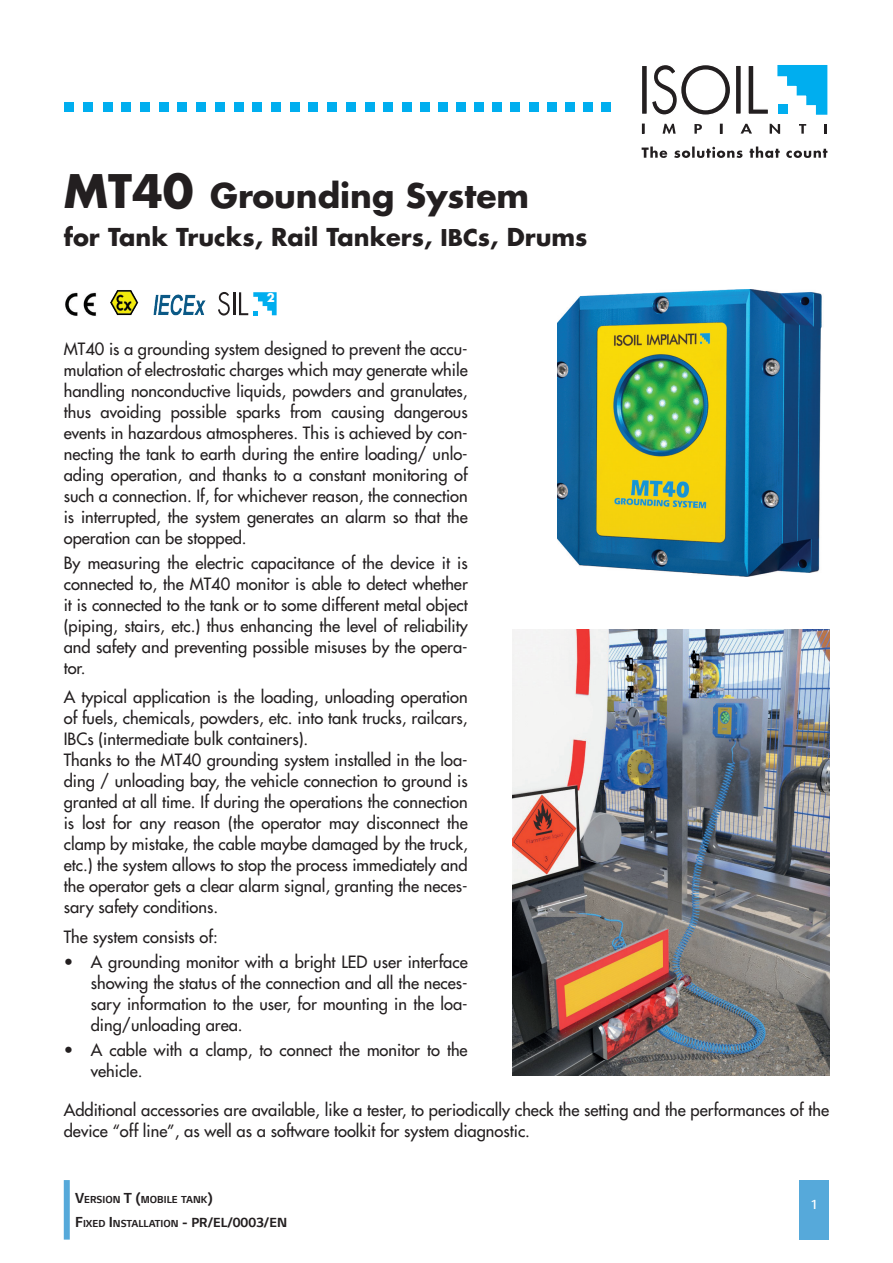
<style>
.page{position:relative;width:893px;height:1263px;background:#fff}
.page>*{position:absolute;margin:0;border:0;box-sizing:border-box;transform-origin:0 0}
.t1{font:700 33px "Futura";color:#231f20}
.t2{font:700 24px "Futura";color:#231f20}
.t3{font:16.5px/21px "Futura";color:#231f20;text-align:justify}
.t4{font:300 15px "LG Smart";color:#fff}
.t5{font:700 11.7px "Futura";color:#fff}
.t6{font:700 11.55px/24px "LG Smart";color:#231f20}
.s1{font-size:45px}
.s2{font-style:inherit}
.s3{font-size:22.5px}
.s4{font-size:16.5px}
.s5{font-size:15px}
</style>
<div class="page">
<svg style="left:642px;top:147px;width:185px;height:11px"></svg>
<svg style="left:748px;top:66px;width:20px;height:48px"></svg>
<div style="left:735px;top:65px;width:6px;height:49px;background:#231f20"></div>
<div style="left:735px;top:65px;width:7px;height:50px;border:1px solid #fff"></div>
<svg style="left:652px;top:65px;width:78px;height:50px"></svg>
<svg style="left:777px;top:65px;width:51px;height:50px"></svg>
<div style="left:641px;top:65px;width:6px;height:49px;background:#231f20"></div>
<div style="left:641px;top:65px;width:7px;height:50px;border:1px solid #fff"></div>
<svg style="left:642px;top:124px;width:2px;height:10px"></svg>
<svg style="left:720px;top:124px;width:2px;height:10px"></svg>
<svg style="left:663px;top:124px;width:13px;height:10px"></svg>
<svg style="left:694px;top:124px;width:8px;height:10px"></svg>
<svg style="left:740px;top:124px;width:12px;height:10px"></svg>
<svg style="left:770px;top:124px;width:10px;height:10px"></svg>
<svg style="left:799px;top:124px;width:7px;height:10px"></svg>
<svg style="left:824px;top:124px;width:2px;height:10px"></svg>
<svg style="left:83px;top:102px;width:10px;height:10px"></svg>
<svg style="left:64px;top:102px;width:10px;height:10px"></svg>
<svg style="left:103px;top:102px;width:10px;height:10px"></svg>
<svg style="left:122px;top:102px;width:9px;height:10px"></svg>
<svg style="left:140px;top:102px;width:10px;height:10px"></svg>
<svg style="left:159px;top:102px;width:10px;height:10px"></svg>
<svg style="left:178px;top:102px;width:9px;height:10px"></svg>
<svg style="left:196px;top:102px;width:10px;height:10px"></svg>
<svg style="left:215px;top:102px;width:10px;height:10px"></svg>
<svg style="left:234px;top:102px;width:10px;height:10px"></svg>
<svg style="left:253px;top:102px;width:9px;height:10px"></svg>
<svg style="left:271px;top:102px;width:10px;height:10px"></svg>
<svg style="left:290px;top:102px;width:10px;height:10px"></svg>
<svg style="left:309px;top:102px;width:9px;height:10px"></svg>
<svg style="left:327px;top:102px;width:10px;height:10px"></svg>
<svg style="left:346px;top:102px;width:10px;height:10px"></svg>
<svg style="left:365px;top:102px;width:10px;height:10px"></svg>
<svg style="left:384px;top:102px;width:9px;height:10px"></svg>
<svg style="left:402px;top:102px;width:10px;height:10px"></svg>
<svg style="left:420px;top:102px;width:10px;height:10px"></svg>
<svg style="left:438px;top:102px;width:10px;height:10px"></svg>
<svg style="left:456px;top:102px;width:10px;height:10px"></svg>
<svg style="left:475px;top:102px;width:9px;height:10px"></svg>
<svg style="left:493px;top:102px;width:9px;height:10px"></svg>
<svg style="left:511px;top:102px;width:9px;height:10px"></svg>
<svg style="left:529px;top:102px;width:10px;height:10px"></svg>
<svg style="left:547px;top:102px;width:10px;height:10px"></svg>
<svg style="left:565px;top:102px;width:10px;height:10px"></svg>
<svg style="left:583px;top:102px;width:10px;height:10px"></svg>
<svg style="left:601px;top:102px;width:10px;height:10px"></svg>
<img style="left:512px;top:629px;width:317px;height:446px">
<img style="left:557px;top:289px;width:265px;height:287px">
<hr style="left:233px;top:292px;width:2px;height:23px;background:#231f20">
<svg style="left:239px;top:292px;width:38px;height:23px"></svg>
<svg style="left:218px;top:292px;width:12px;height:24px"></svg>
<img style="left:110px;top:290px;width:29px;height:26px">
<img style="left:153px;top:294px;width:53px;height:22px">
<img style="left:65px;top:292px;width:32px;height:24px">
<div style="left:799px;top:1180px;width:30px;height:59px;background:#56a9da"></div>
<div style="left:64px;top:1180px;width:6px;height:59px;background:#56a9da"></div>
<h1 class="t1" style="left:64px;top:174px;width:467px"><span class="s1">MT40</span> <span class="s2">G</span>rounding System</h1>
<h2 class="t2" style="left:64px;top:221px;width:525px">for Tank Trucks, Rail Tankers, <span class="s3">IBC</span>s, Drums</h2>
<p class="t5" style="left:267px;top:290px;width:9px">2</p>
<p class="t3" style="left:64px;top:338px;width:405px">MT40 is a grounding system designed to prevent the accu&shy;mulation of electrostatic charges which may generate while handling nonconductive liquids, powders and granulates, thus avoiding possible sparks from causing dangerous events in hazardous atmospheres. This is achieved by con&shy;necting the tank to earth during the entire loading/ unlo&shy;ading operation, and thanks to a constant monitoring of such a connection. If, for whichever reason, the connection is interrupted, the system generates an alarm so that the operation can be stopped.</p>
<p class="t3" style="left:64px;top:552px;width:405px">By measuring the electric capacitance of the device it is connected to, the MT40 monitor is able to detect whether it is connected to the tank or to some different metal object (piping, stairs, etc.) thus enhancing the level of reliability and safety and preventing possible misuses by the opera&shy;tor.</p>
<p class="t3" style="left:64px;top:687px;width:405px;text-align:left">A typical application is the loading, unloading operation of fuels, chemicals, powders, etc. into tank trucks, railcars, IBCs (intermediate bulk containers).<br>Thanks to the MT40 grounding system installed in the loa&shy;ding / unloading bay, the vehicle connection to ground is granted at all time. If during the operations the connection is lost for any reason (the operator may disconnect the clamp by mistake, the cable maybe damaged by the truck, etc.) the system allows to stop the process immediately and the operator gets a clear alarm signal, granting the neces&shy;sary safety conditions.</p>
<p class="t3" style="left:64px;top:926px;width:156px">The system consists of:</p>
<p class="t3" style="left:91px;top:952px;width:378px;text-indent:-27px">• A grounding monitor with a bright LED user interface showing the status of the connection and all the neces&shy;sary information to the user, for mounting in the loa&shy;ding/unloading area.</p>
<p class="t3" style="left:91px;top:1040px;width:378px;text-indent:-27px">• A cable with a clamp, to connect the monitor to the vehicle.</p>
<p class="t3" style="left:64px;top:1099px;width:767px">Additional accessories are available, like a tester, to periodically check the setting and the performances of the device “off line”, as well as a software toolkit for system diagnostic.</p>
<p class="t6" style="left:75px;top:1187px;width:204px"><span class="s4">V</span>ERSION <span class="s4">T (</span>MOBILE TANK<span class="s4">)<br>F</span>IXED <span class="s4">I</span> NSTALLATION <span class="s4">-</span> <span class="s5">PR/EL/0003/EN</span></p>
<p class="t4" style="left:810px;top:1196px;width:9px">1</p>
</div>
